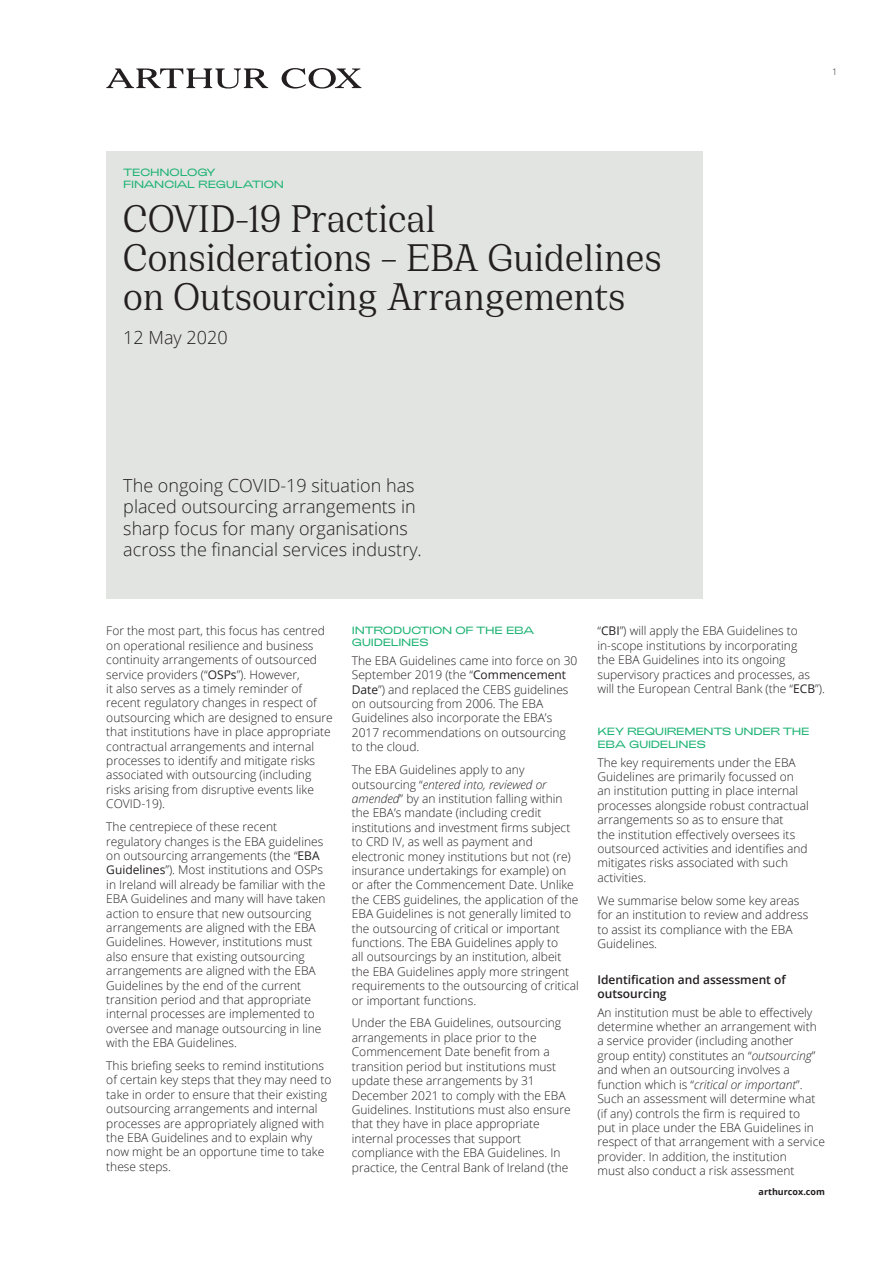
<style>
.page{position:relative;width:893px;height:1263px;background:#fff}
.page>*{position:absolute;margin:0;border:0;box-sizing:border-box;transform-origin:0 0}
.t1{font:42px/39px "Earlsfort";letter-spacing:-.005em;color:#231f20}
.Stand_first{font:300 18px/21.6px "Open Sans";color:#231f20}
.t2{font:300 12px/14.4px "Open Sans";color:#231f20}
.Subtitle_style{font:600 12px/14.4px "Open Sans";color:#231f20}
.Subtitle_style_2{font:300 10.5px/12.6px "Adieu";letter-spacing:-.03em;color:#1fb374}
.Page_heading{font:300 10.5px/12.6px "Adieu";letter-spacing:-.02em;color:#1fb374}
.t3{font:700 9px "Open Sans";color:#231f20}
.t4{font:300 9px "Open Sans";color:#231f20}
.s1{font-weight:400}
.s2{font-style:italic}
</style>
<div class="page">
<div style="left:106px;top:151px;width:596px;height:447px;background:#e2e4e2"></div>
<svg style="left:106px;top:68px;width:255px;height:21px"></svg>
<p class="Page_heading" style="left:123px;top:166px;width:162px">TECHNOLOGY<br>FINANCIAL REGULATION</p>
<p class="t1" style="left:123px;top:199px;width:540px">COVID-19 Practical<br>Considerations – EBA Guidelines on Outsourcing Arrangements</p>
<p class="Stand_first" style="left:123px;top:326px;width:106px">12 May 2020</p>
<p class="t4" style="left:832px;top:65px;width:7px">1</p>
<p class="Stand_first" style="left:123px;top:474px;width:300px">The ongoing COVID-19 situation has placed outsourcing arrangements in sharp focus for many organisations across the financial services industry.</p>
<p class="t2" style="left:106px;top:623px;width:228px">For the most part, this focus has centred on operational resilience and business continuity arrangements of outsourced service providers (“<span class="s1">OSPs</span>”). However,<br>it also serves as a timely reminder of recent regulatory changes in respect of outsourcing which are designed to ensure that institutions have in place appropriate contractual arrangements and internal processes to identify and mitigate risks associated with outsourcing (including risks arising from disruptive events like COVID-19).</p>
<p class="t2" style="left:106px;top:819px;width:221px">The centrepiece of these recent regulatory changes is the EBA guidelines on outsourcing arrangements (the “<span class="s1">EBA Guidelines</span>”). Most institutions and OSPs in Ireland will already be familiar with the EBA Guidelines and many will have taken action to ensure that new outsourcing arrangements are aligned with the EBA Guidelines. However, institutions must also ensure that existing outsourcing arrangements are aligned with the EBA Guidelines by the end of the current transition period and that appropriate internal processes are implemented to oversee and manage outsourcing in line with the EBA Guidelines.</p>
<p class="t2" style="left:106px;top:1058px;width:227px">This briefing seeks to remind institutions of certain key steps that they may need to take in order to ensure that their existing outsourcing arrangements and internal processes are appropriately aligned with the EBA Guidelines and to explain why now might be an opportune time to take these steps.</p>
<p class="Subtitle_style_2" style="left:352px;top:624px;width:184px">INTRODUCTION OF THE EBA<br>GUIDELINES</p>
<p class="t2" style="left:352px;top:653px;width:227px">The EBA Guidelines came into force on 30<br>September 2019 (the “<span class="s1">Commencement Date</span>”) and replaced the CEBS guidelines on outsourcing from 2006. The EBA Guidelines also incorporate the EBA’s 2017 recommendations on outsourcing to the cloud.</p>
<p class="t2" style="left:352px;top:762px;width:229px">The EBA Guidelines apply to any outsourcing “<span class="s2">entered into, reviewed or amended</span>” by an institution falling within the EBA’s mandate (including credit institutions and investment firms subject to CRD IV, as well as payment and electronic money institutions but not (re) insurance undertakings for example) on or after the Commencement Date. Unlike the CEBS guidelines, the application of the EBA Guidelines is not generally limited to the outsourcing of critical or important functions. The EBA Guidelines apply to<br>all outsourcings by an institution, albeit the EBA Guidelines apply more stringent requirements to the outsourcing of critical or important functions.</p>
<p class="t2" style="left:352px;top:1015px;width:220px">Under the EBA Guidelines, outsourcing arrangements in place prior to the Commencement Date benefit from a transition period but institutions must update these arrangements by 31<br>December 2021 to comply with the EBA Guidelines. Institutions must also ensure that they have in place appropriate internal processes that support compliance with the EBA Guidelines. In practice, the Central Bank of Ireland (the</p>
<p class="t2" style="left:597px;top:623px;width:229px">“<span class="s1">CBI</span>”) will apply the EBA Guidelines to in-scope institutions by incorporating<br>the EBA Guidelines into its ongoing supervisory practices and processes, as will the European Central Bank (the “<span class="s1">ECB</span>”).</p>
<p class="Subtitle_style_2" style="left:597px;top:725px;width:214px">KEY REQUIREMENTS UNDER THE<br>EBA GUIDELINES</p>
<p class="t2" style="left:597px;top:755px;width:213px">The key requirements under the EBA Guidelines are primarily focussed on an institution putting in place internal processes alongside robust contractual arrangements so as to ensure that<br>the institution effectively oversees its outsourced activities and identifies and mitigates risks associated with such activities.</p>
<p class="t2" style="left:597px;top:893px;width:212px">We summarise below some key areas for an institution to review and address to assist its compliance with the EBA<br>Guidelines.</p>
<p class="Subtitle_style" style="left:597px;top:972px;width:190px">Identification and assessment of outsourcing</p>
<p class="t2" style="left:597px;top:1005px;width:229px">An institution must be able to effectively determine whether an arrangement with a service provider (including another group entity) constitutes an “<span class="s2">outsourcing</span>” and when an outsourcing involves a function which is “<span class="s2">critical or important</span>”.<br>Such an assessment will determine what (if any) controls the firm is required to<br>put in place under the EBA Guidelines in respect of that arrangement with a service provider. In addition, the institution<br>must also conduct a risk assessment</p>
<p class="t3" style="left:759px;top:1185px;width:68px">arthurcox.com</p>
</div>
